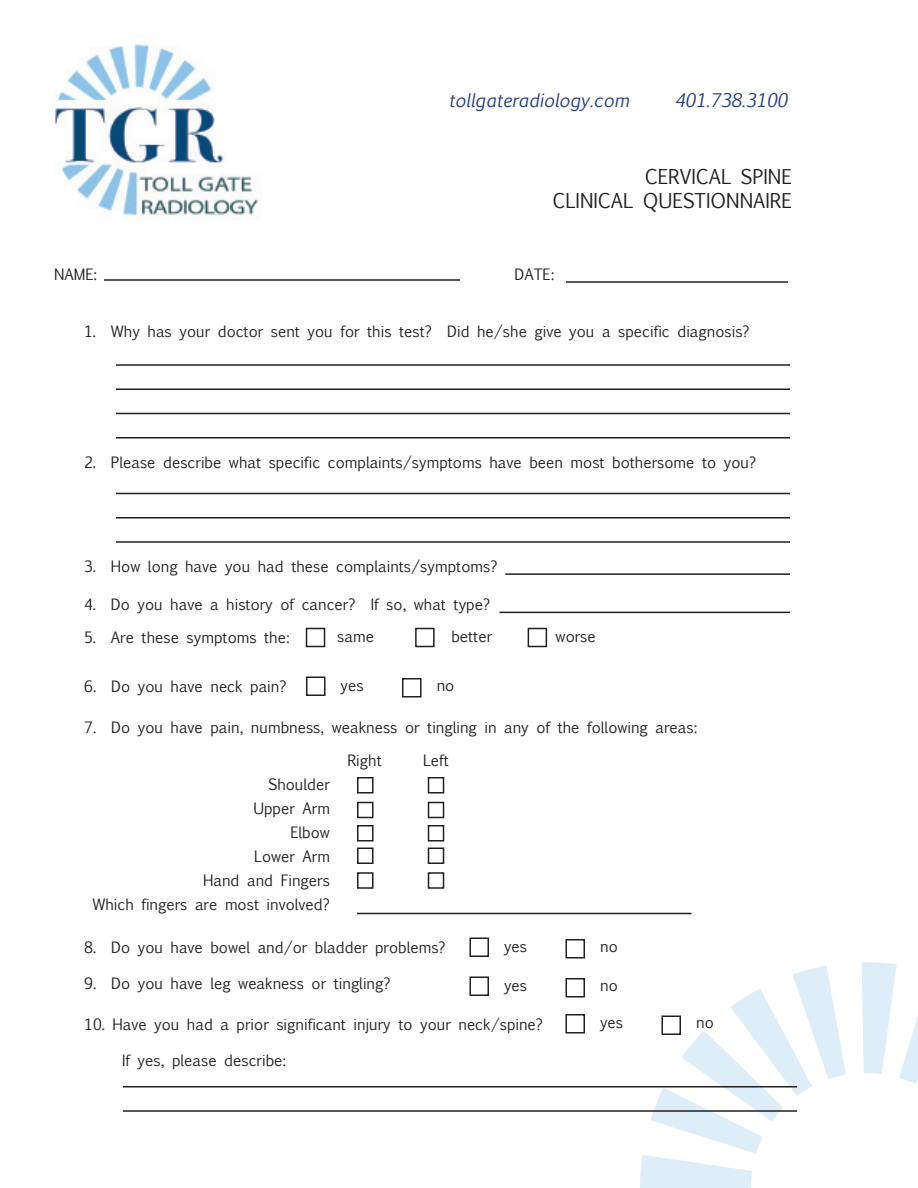
<style>
.page{position:relative;width:918px;height:1188px;background:#fff}
.page>*{position:absolute;margin:0;border:0;box-sizing:border-box;transform-origin:0 0}
.t1{font:19.5px/23.4px "Euphemia UCAS";color:#231f20;text-align:right}
.t2{font:italic 18px "Euphemia UCAS";color:#253f8e}
.t3{font:15px/24px "Euphemia UCAS";color:#231f20;text-align:right}
</style>
<div class="page">
<img style="left:54px;top:44px;width:208px;height:176px">
<svg style="left:640px;top:962px;width:278px;height:226px"></svg>
<hr style="left:104px;top:279px;width:356px;height:2px;background:#231f20">
<hr style="left:566px;top:281px;width:222px;height:2px;background:#231f20">
<hr style="left:116px;top:364px;width:674px;height:2px;background:#231f20">
<hr style="left:116px;top:493px;width:674px;height:1px;background:#231f20">
<hr style="left:123px;top:1086px;width:674px;height:1px;background:#231f20">
<hr style="left:116px;top:388px;width:674px;height:2px;background:#231f20">
<hr style="left:116px;top:517px;width:674px;height:2px;background:#231f20">
<hr style="left:123px;top:1110px;width:674px;height:2px;background:#231f20">
<hr style="left:116px;top:413px;width:674px;height:1px;background:#231f20">
<hr style="left:116px;top:541px;width:674px;height:2px;background:#231f20">
<hr style="left:505px;top:573px;width:285px;height:2px;background:#231f20">
<hr style="left:500px;top:612px;width:290px;height:1px;background:#231f20">
<hr style="left:116px;top:437px;width:674px;height:1px;background:#231f20">
<div style="left:306px;top:628px;width:19px;height:19px;border:2px solid #231f20"></div>
<div style="left:415px;top:628px;width:20px;height:19px;border:2px solid #231f20"></div>
<div style="left:528px;top:628px;width:19px;height:19px;border:2px solid #231f20"></div>
<div style="left:306px;top:677px;width:19px;height:19px;border:2px solid #231f20"></div>
<div style="left:566px;top:1014px;width:19px;height:19px;border:2px solid #231f20"></div>
<div style="left:470px;top:938px;width:19px;height:19px;border:2px solid #231f20"></div>
<div style="left:470px;top:977px;width:19px;height:19px;border:2px solid #231f20"></div>
<div style="left:402px;top:678px;width:19px;height:19px;border:2px solid #231f20"></div>
<div style="left:662px;top:1016px;width:19px;height:19px;border:2px solid #231f20"></div>
<div style="left:566px;top:939px;width:19px;height:19px;border:2px solid #231f20"></div>
<div style="left:566px;top:978px;width:19px;height:19px;border:2px solid #231f20"></div>
<div style="left:357px;top:777px;width:17px;height:16px;border:2px solid #231f20"></div>
<div style="left:357px;top:802px;width:17px;height:16px;border:2px solid #231f20"></div>
<div style="left:357px;top:825px;width:17px;height:16px;border:2px solid #231f20"></div>
<div style="left:357px;top:847px;width:17px;height:17px;border:2px solid #231f20"></div>
<div style="left:357px;top:872px;width:17px;height:17px;border:2px solid #231f20"></div>
<div style="left:428px;top:777px;width:16px;height:16px;border:2px solid #231f20"></div>
<div style="left:428px;top:802px;width:16px;height:16px;border:2px solid #231f20"></div>
<div style="left:428px;top:825px;width:16px;height:16px;border:2px solid #231f20"></div>
<div style="left:428px;top:847px;width:16px;height:17px;border:2px solid #231f20"></div>
<div style="left:428px;top:872px;width:16px;height:17px;border:2px solid #231f20"></div>
<hr style="left:357px;top:913px;width:335px;height:1px;background:#231f20">
<p class="t2" style="left:448px;top:93px;width:182px">tollgateradiology.com</p>
<p class="t2" style="left:674px;top:93px;width:114px">401.738.3100</p>
<h1 class="t1" style="left:553px;top:167px;width:241px">CERVICAL SPINE<br>CLINICAL QUESTIONNAIRE</h1>
<p class="t3" style="left:54px;top:264px;width:45px">NAME:</p>
<p class="t3" style="left:514px;top:264px;width:41px">DATE:</p>
<p class="t3" style="left:84px;top:321px;width:667px">1. Why has your doctor sent you for this test? Did he/she give you a specific diagnosis?</p>
<p class="t3" style="left:84px;top:451px;width:674px">2. Please describe what specific complaints/symptoms have been most bothersome to you?</p>
<p class="t3" style="left:84px;top:556px;width:415px">3. How long have you had these complaints/symptoms?</p>
<p class="t3" style="left:84px;top:593px;width:408px">4. Do you have a history of cancer? If so, what type?</p>
<p class="t3" style="left:84px;top:627px;width:207px">5. Are these symptoms the:</p>
<p class="t3" style="left:337px;top:626px;width:38px">same</p>
<p class="t3" style="left:451px;top:626px;width:42px">better</p>
<p class="t3" style="left:556px;top:626px;width:42px">worse</p>
<p class="t3" style="left:84px;top:676px;width:204px">6. Do you have neck pain?</p>
<p class="t3" style="left:341px;top:674px;width:25px">yes</p>
<p class="t3" style="left:437px;top:674px;width:19px">no</p>
<p class="t3" style="left:84px;top:717px;width:615px">7. Do you have pain, numbness, weakness or tingling in any of the following areas:</p>
<p class="t3" style="left:92px;top:773px;width:239px">Shoulder<br>Upper Arm<br>Elbow<br>Lower Arm<br>Hand and Fingers<br>Which fingers are most involved?</p>
<p class="t3" style="left:347px;top:749px;width:36px">Right</p>
<p class="t3" style="left:423px;top:749px;width:27px">Left</p>
<p class="t3" style="left:84px;top:937px;width:363px">8. Do you have bowel and/or bladder problems?</p>
<p class="t3" style="left:84px;top:973px;width:308px">9. Do you have leg weakness or tingling?</p>
<p class="t3" style="left:504px;top:935px;width:25px">yes</p>
<p class="t3" style="left:504px;top:974px;width:25px">yes</p>
<p class="t3" style="left:84px;top:1014px;width:460px">10. Have you had a prior significant injury to your neck/spine?</p>
<p class="t3" style="left:122px;top:1050px;width:166px">If yes, please describe:</p>
<p class="t3" style="left:600px;top:935px;width:19px">no</p>
<p class="t3" style="left:600px;top:974px;width:19px">no</p>
<p class="t3" style="left:600px;top:1012px;width:25px">yes</p>
<p class="t3" style="left:696px;top:1012px;width:19px">no</p>
</div>
